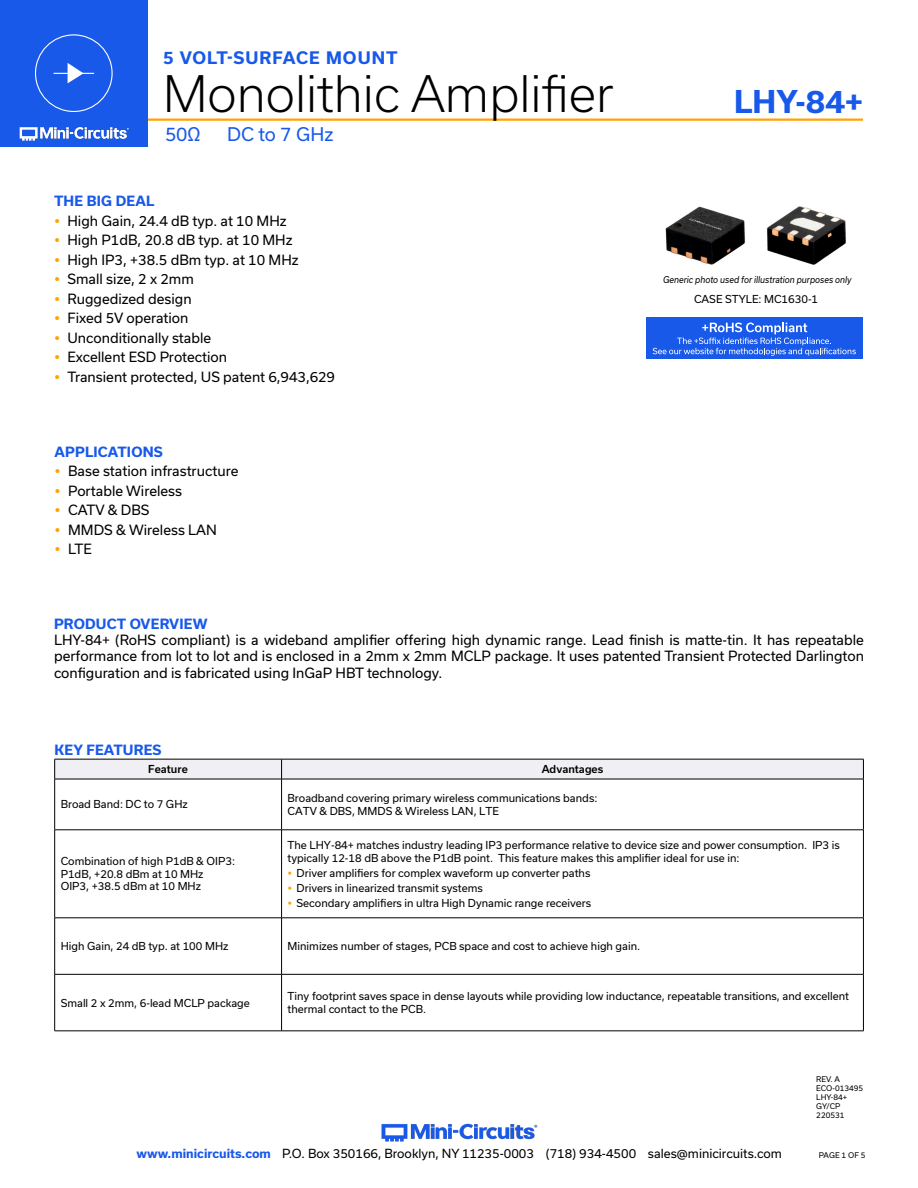
<style>
.page{position:relative;width:918px;height:1188px;background:#fff}
.page>*{position:absolute;margin:0;border:0;box-sizing:border-box;transform-origin:0 0}
.t1{font:300 48px "Usual";color:#000}
.t2{font:700 30px "Usual";color:#1859ea}
.t3{font:18px "Usual";color:#1859ea}
.t4{font:700 16.5px "Usual";letter-spacing:.065em;color:#1859ea}
.Regular_Copy{font:13.5px/16.2px "Usual";color:#000;text-align:justify}
.Blue_Headers{font:700 13.5px "Usual";letter-spacing:.015em;color:#1859ea}
.t5{font:12px "Usual";color:#000}
.Table_Body_Left_Just{font:10.5px/12.6px "Usual";color:#000}
.Case_style_text{font:10.5px "Usual";color:#000}
.Table_Header_Center{font:500 10.5px "Usual";color:#000}
.Generic_photo_text{font:italic 9px "Usual";color:#000;scale:.9 1}
.Revision{font:7.5px "Usual";color:#000}
.s1{font-weight:700;color:#1859ea}
</style>
<div class="page">
<img style="left:381px;top:1123px;width:157px;height:19px">
<hr style="left:130px;top:118px;width:733px;height:3px;background:#ffa300">
<div style="left:0;top:0;width:148px;height:147px;background:#1859ea"></div>
<img style="left:19px;top:126px;width:110px;height:15px">
<div style="left:35px;top:34px;width:78px;height:78px;border:1px solid #fff;border-radius:50%"></div>
<hr style="left:54px;top:73px;width:40px;height:1px;background:#fff">
<svg style="left:68px;top:63px;width:16px;height:20px"></svg>
<img style="left:665px;top:206px;width:181px;height:59px">
<div style="left:646px;top:317px;width:217px;height:42px;background:#1859ea"></div>
<svg style="left:653px;top:323px;width:203px;height:33px"></svg>
<svg style="left:54px;top:759px;width:810px;height:20px"></svg>
<hr style="left:54px;top:779px;width:228px;height:1px;background:#000">
<hr style="left:54px;top:779px;width:1px;height:51px;background:#000">
<hr style="left:282px;top:779px;width:582px;height:1px;background:#000">
<hr style="left:281px;top:779px;width:1px;height:51px;background:#000">
<hr style="left:863px;top:779px;width:1px;height:51px;background:#000">
<hr style="left:54px;top:830px;width:228px;height:1px;background:#000">
<hr style="left:54px;top:830px;width:1px;height:88px;background:#000">
<hr style="left:282px;top:830px;width:582px;height:1px;background:#000">
<hr style="left:281px;top:830px;width:1px;height:88px;background:#000">
<hr style="left:863px;top:830px;width:1px;height:88px;background:#000">
<hr style="left:54px;top:918px;width:228px;height:1px;background:#000">
<hr style="left:54px;top:918px;width:1px;height:56px;background:#000">
<hr style="left:282px;top:918px;width:582px;height:1px;background:#000">
<hr style="left:281px;top:918px;width:1px;height:56px;background:#000">
<hr style="left:863px;top:918px;width:1px;height:56px;background:#000">
<hr style="left:54px;top:974px;width:228px;height:1px;background:#000">
<hr style="left:54px;top:975px;width:1px;height:56px;background:#000">
<hr style="left:282px;top:974px;width:582px;height:1px;background:#000">
<hr style="left:281px;top:975px;width:1px;height:56px;background:#000">
<hr style="left:863px;top:975px;width:1px;height:56px;background:#000">
<hr style="left:54px;top:1031px;width:228px;height:1px;background:#000">
<hr style="left:282px;top:1031px;width:582px;height:1px;background:#000">
<h3 class="t4" style="left:163px;top:49px;width:236px">5 VOLT-SURFACE MOUNT</h3>
<h1 class="t1" style="left:163px;top:66px;width:452px">Monolithic Amplifier</h1>
<h3 class="t3" style="left:165px;top:124px;width:37px">50Ω</h3>
<h3 class="t3" style="left:227px;top:124px;width:108px">DC to 7 GHz</h3>
<p class="Blue_Headers" style="left:54px;top:193px;width:102px">THE BIG DEAL</p>
<p class="Regular_Copy" style="left:68px;top:213px;width:221px">High Gain, 24.4 dB typ. at 10 MHz</p>
<p class="Regular_Copy" style="left:68px;top:232px;width:227px">High P1dB, 20.8 dB typ. at 10 MHz</p>
<p class="Regular_Copy" style="left:68px;top:252px;width:233px">High IP3, +38.5 dBm typ. at 10 MHz</p>
<p class="Regular_Copy" style="left:68px;top:271px;width:128px">Small size, 2 x 2mm</p>
<p class="Regular_Copy" style="left:68px;top:291px;width:126px">Ruggedized design</p>
<p class="Regular_Copy" style="left:68px;top:310px;width:123px">Fixed 5V operation</p>
<p class="Regular_Copy" style="left:68px;top:330px;width:145px">Unconditionally stable</p>
<p class="Regular_Copy" style="left:68px;top:349px;width:161px">Excellent ESD Protection</p>
<p class="Regular_Copy" style="left:68px;top:369px;width:269px">Transient protected, US patent 6,943,629</p>
<p class="Blue_Headers" style="left:55px;top:444px;width:110px">APPLICATIONS</p>
<p class="Regular_Copy" style="left:68px;top:463px;width:172px">Base station infrastructure</p>
<p class="Regular_Copy" style="left:68px;top:483px;width:116px">Portable Wireless</p>
<p class="Regular_Copy" style="left:68px;top:502px;width:83px">CATV &amp; DBS</p>
<p class="Regular_Copy" style="left:68px;top:522px;width:150px">MMDS &amp; Wireless LAN</p>
<p class="Regular_Copy" style="left:68px;top:541px;width:25px">LTE</p>
<h2 class="t2" style="left:734px;top:85px;width:131px">LHY-84+</h2>
<p class="Generic_photo_text" style="left:663px;top:274px;width:211px">Generic photo used for illustration purposes only</p>
<p class="Case_style_text" style="left:694px;top:293px;width:126px">CASE STYLE: MC1630-1</p>
<p class="Blue_Headers" style="left:54px;top:616px;width:155px">PRODUCT OVERVIEW</p>
<p class="Regular_Copy" style="left:54px;top:632px;width:812px">LHY-84+ (RoHS compliant) is a wideband amplifier offering high dynamic range. Lead finish is matte-tin. It has repeatable performance from lot to lot and is enclosed in a 2mm x 2mm MCLP package. It uses patented Transient Protected Darlington configuration and is fabricated using InGaP HBT technology.</p>
<p class="Blue_Headers" style="left:54px;top:742px;width:108px">KEY FEATURES</p>
<p class="Table_Header_Center" style="left:148px;top:763px;width:41px">Feature</p>
<p class="Table_Header_Center" style="left:542px;top:763px;width:63px">Advantages</p>
<p class="Table_Body_Left_Just" style="left:61px;top:798px;width:129px">Broad Band: DC to 7 GHz</p>
<p class="Table_Body_Left_Just" style="left:288px;top:792px;width:311px">Broadband covering primary wireless communications bands:</p>
<p class="Table_Body_Left_Just" style="left:288px;top:804px;width:213px">CATV &amp; DBS, MMDS &amp; Wireless LAN, LTE</p>
<p class="Table_Body_Left_Just" style="left:61px;top:855px;width:176px">Combination of high P1dB &amp; OIP3:</p>
<p class="Table_Body_Left_Just" style="left:61px;top:868px;width:144px">P1dB, +20.8 dBm at 10 MHz</p>
<p class="Table_Body_Left_Just" style="left:61px;top:880px;width:142px">OIP3, +38.5 dBm at 10 MHz</p>
<p class="Table_Body_Left_Just" style="left:288px;top:839px;width:554px">The LHY-84+ matches industry leading IP3 performance relative to device size and power consumption. IP3 is typically 12-18 dB above the P1dB point. This feature makes this amplifier ideal for use in:</p>
<p class="Table_Body_Left_Just" style="left:297px;top:866px;width:295px">Driver amplifiers for complex waveform up converter paths</p>
<p class="Table_Body_Left_Just" style="left:297px;top:881px;width:188px">Drivers in linearized transmit systems</p>
<p class="Table_Body_Left_Just" style="left:297px;top:896px;width:296px">Secondary amplifiers in ultra High Dynamic range receivers</p>
<p class="Table_Body_Left_Just" style="left:61px;top:940px;width:169px">High Gain, 24 dB typ. at 100 MHz</p>
<p class="Table_Body_Left_Just" style="left:288px;top:940px;width:354px">Minimizes number of stages, PCB space and cost to achieve high gain.</p>
<p class="Table_Body_Left_Just" style="left:61px;top:996px;width:191px">Small 2 x 2mm, 6-lead MCLP package</p>
<p class="Table_Body_Left_Just" style="left:288px;top:990px;width:563px">Tiny footprint saves space in dense layouts while providing low inductance, repeatable transitions, and excellent thermal contact to the PCB.</p>
<p class="Revision" style="left:816px;top:1075px;width:25px">REV. A</p>
<p class="Revision" style="left:816px;top:1084px;width:48px">ECO-013495</p>
<p class="Revision" style="left:816px;top:1093px;width:33px">LHY-84+</p>
<p class="Revision" style="left:816px;top:1102px;width:26px">GY/CP</p>
<p class="Revision" style="left:816px;top:1111px;width:30px">220531</p>
<p class="t5" style="left:137px;top:1146px;width:647px"><span class="s1">www.minicircuits.com</span> P.O. Box 350166, Brooklyn, NY 11235-0003 (718) 934-4500 sales@minicircuits.com</p>
<p class="Revision" style="left:819px;top:1151px;width:48px">PAGE 1 OF 5</p>
</div>
